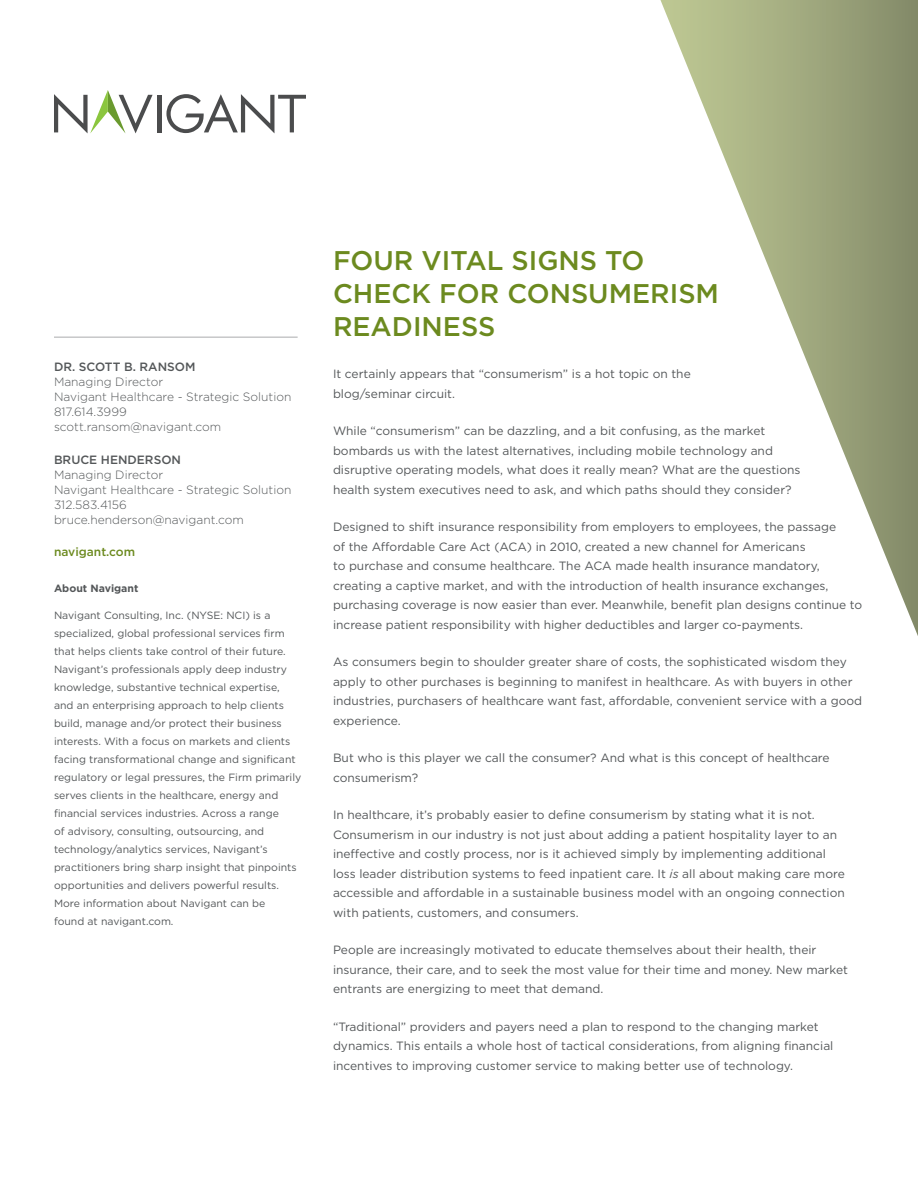
<style>
.page{position:relative;width:918px;height:1188px;background:#fff}
.page>*{position:absolute;margin:0;border:0;box-sizing:border-box;transform-origin:0 0}
.TITLE_-_Green{font:500 27px/33px "Gotham";color:#6c8a1f}
.BOD_-_Copy_P1_Gray{font:12px/19.5px "Gotham";color:#545759}
.COVER_TEXT_-_Contact{font:300 12px/15px "Gotham";color:#545759}
.COVER_TEXT_-_Contact-2{font:500 12px "Gotham";color:#545759}
.COVER_TEXT_-_url{font:500 12px "Gotham";color:#6c8a1f}
.COVER_TEXT_-_SB_Body{font:10.5px/18px "Gotham";color:#545759}
.COVER_TEXT_-_SB_Head{font:700 10.5px "Gotham";color:#545759}
.s1{font-style:italic}
</style>
<div class="page">
<hr style="left:157px;top:95px;width:4px;height:37px;background:#4b4c4d">
<svg style="left:166px;top:94px;width:140px;height:39px"></svg>
<svg style="left:54px;top:90px;width:99px;height:43px"></svg>
<svg style="left:660px;top:0;width:258px;height:636px"></svg>
<hr style="left:54px;top:337px;width:244px;height:1px;background:#aaacad">
<p class="COVER_TEXT_-_Contact-2" style="left:54px;top:358px;width:143px">DR. SCOTT B. RANSOM</p>
<p class="COVER_TEXT_-_Contact" style="left:54px;top:373px;width:239px">Managing Director<br>Navigant Healthcare - Strategic Solution</p>
<p class="COVER_TEXT_-_Contact" style="left:54px;top:403px;width:74px">817.614.3999</p>
<p class="COVER_TEXT_-_Contact" style="left:54px;top:418px;width:169px">scott.ransom@navigant.com</p>
<p class="COVER_TEXT_-_Contact-2" style="left:54px;top:451px;width:129px">BRUCE HENDERSON</p>
<p class="COVER_TEXT_-_Contact" style="left:54px;top:466px;width:239px">Managing Director<br>Navigant Healthcare - Strategic Solution</p>
<p class="COVER_TEXT_-_Contact" style="left:54px;top:496px;width:74px">312.583.4156</p>
<p class="COVER_TEXT_-_Contact" style="left:54px;top:511px;width:191px">bruce.henderson@navigant.com</p>
<p class="COVER_TEXT_-_url" style="left:54px;top:544px;width:83px">navigant.com</p>
<p class="COVER_TEXT_-_SB_Head" style="left:54px;top:581px;width:86px">About Navigant</p>
<p class="COVER_TEXT_-_SB_Body" style="left:54px;top:606px;width:249px">Navigant Consulting, Inc. (NYSE: NCI) is a specialized, global professional services firm that helps clients take control of their future.<br>Navigant’s professionals apply deep industry knowledge, substantive technical expertise, and an enterprising approach to help clients build, manage and/or protect their business interests. With a focus on markets and clients facing transformational change and significant regulatory or legal pressures, the Firm primarily serves clients in the healthcare, energy and financial services industries. Across a range<br>of advisory, consulting, outsourcing, and technology/analytics services, Navigant’s practitioners bring sharp insight that pinpoints opportunities and delivers powerful results.<br>More information about Navigant can be<br>found at navigant.com.</p>
<p class="TITLE_-_Green" style="left:333px;top:244px;width:388px">FOUR VITAL SIGNS TO<br>CHECK FOR CONSUMERISM<br>READINESS</p>
<p class="BOD_-_Copy_P1_Gray" style="left:333px;top:364px;width:359px">It certainly appears that “consumerism” is a hot topic on the blog/seminar circuit.</p>
<p class="BOD_-_Copy_P1_Gray" style="left:333px;top:421px;width:469px">While “consumerism” can be dazzling, and a bit confusing, as the market bombards us with the latest alternatives, including mobile technology and disruptive operating models, what does it really mean? What are the questions health system executives need to ask, and which paths should they consider?</p>
<p class="BOD_-_Copy_P1_Gray" style="left:333px;top:517px;width:531px">Designed to shift insurance responsibility from employers to employees, the passage<br>of the Affordable Care Act (ACA) in 2010, created a new channel for Americans<br>to purchase and consume healthcare. The ACA made health insurance mandatory, creating a captive market, and with the introduction of health insurance exchanges, purchasing coverage is now easier than ever. Meanwhile, benefit plan designs continue to increase patient responsibility with higher deductibles and larger co-payments.</p>
<p class="BOD_-_Copy_P1_Gray" style="left:333px;top:652px;width:531px">As consumers begin to shoulder greater share of costs, the sophisticated wisdom they apply to other purchases is beginning to manifest in healthcare. As with buyers in other industries, purchasers of healthcare want fast, affordable, convenient service with a good experience.</p>
<p class="BOD_-_Copy_P1_Gray" style="left:333px;top:748px;width:498px">But who is this player we call the consumer? And what is this concept of healthcare consumerism?</p>
<p class="BOD_-_Copy_P1_Gray" style="left:333px;top:805px;width:513px">In healthcare, it’s probably easier to define consumerism by stating what it is not.<br>Consumerism in our industry is not just about adding a patient hospitality layer to an ineffective and costly process, nor is it achieved simply by implementing additional loss leader distribution systems to feed inpatient care. It <span class="s1">is</span> all about making care more accessible and affordable in a sustainable business model with an ongoing connection with patients, customers, and consumers.</p>
<p class="BOD_-_Copy_P1_Gray" style="left:333px;top:940px;width:516px">People are increasingly motivated to educate themselves about their health, their insurance, their care, and to seek the most value for their time and money. New market entrants are energizing to meet that demand.</p>
<p class="BOD_-_Copy_P1_Gray" style="left:333px;top:1016px;width:502px">“Traditional” providers and payers need a plan to respond to the changing market dynamics. This entails a whole host of tactical considerations, from aligning financial incentives to improving customer service to making better use of technology.</p>
</div>
